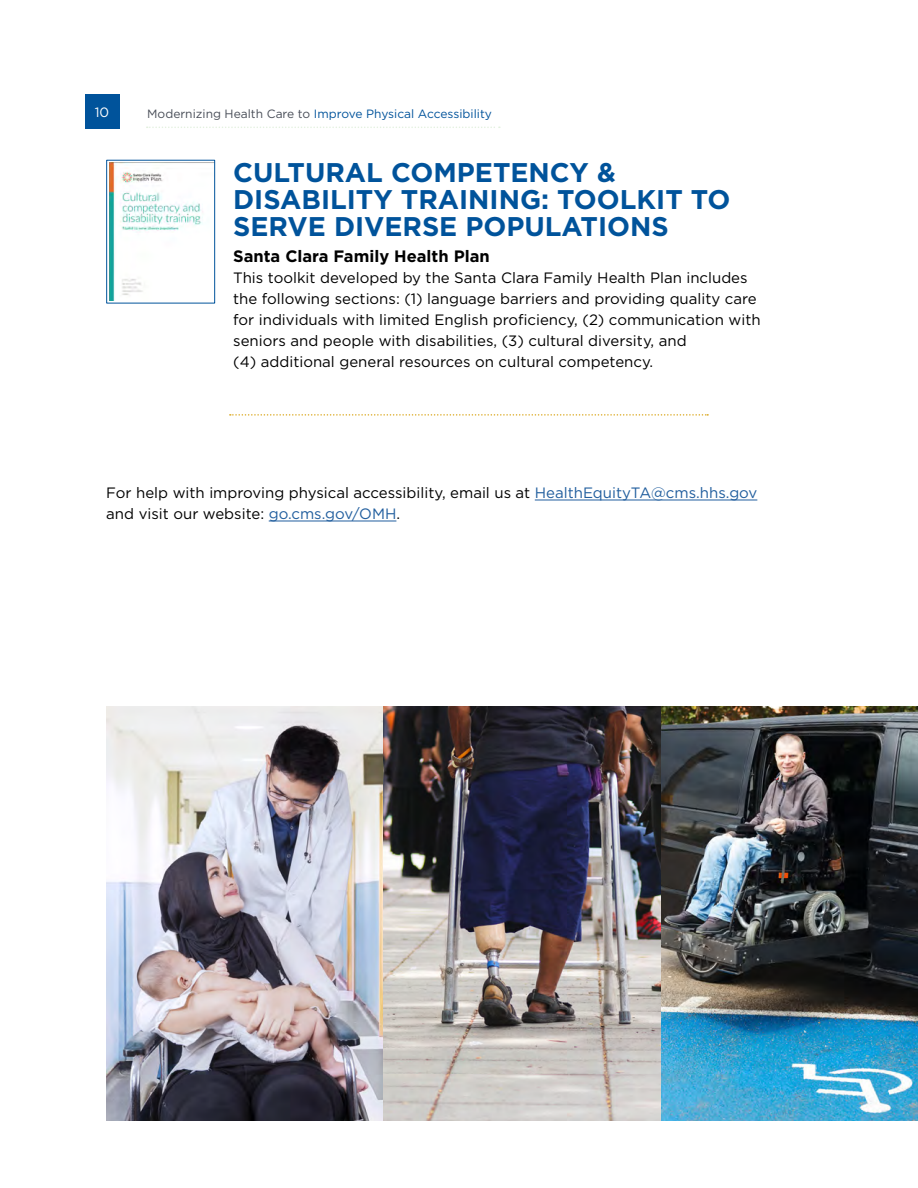
<style>
.page{position:relative;width:918px;height:1188px;background:#fff}
.page>*{position:absolute;margin:0;border:0;box-sizing:border-box;transform-origin:0 0}
.t1{font:700 27px/27px "Gotham";color:#00539b}
.t2{font:700 16.5px "Gotham";color:#000}
.t3{font:15px/21px "Gotham";color:#000}
.t4{font:13.5px "Gotham";color:#fff}
.t5{font:12px "Gotham";color:#00539b}
.s1{color:#494e58}
.s2{color:#215e9e}
</style>
<div class="page">
<div style="left:85px;top:95px;width:34px;height:34px;background:#00539b"></div>
<svg style="left:147px;top:127px;width:353px;height:1px"></svg>
<svg style="left:230px;top:414px;width:478px;height:2px"></svg>
<img style="left:109px;top:163px;width:94px;height:138px">
<div style="left:106px;top:160px;width:109px;height:143px;border:1px solid #00539b"></div>
<img style="left:106px;top:707px;width:278px;height:414px">
<img style="left:384px;top:707px;width:278px;height:414px">
<img style="left:662px;top:707px;width:256px;height:414px">
<hr style="left:535px;top:500px;width:222px;height:1px;background:#215e9e">
<hr style="left:269px;top:521px;width:127px;height:1px;background:#215e9e">
<p class="t4" style="left:95px;top:104px;width:16px">10</p>
<p class="t5" style="left:147px;top:106px;width:346px"><span class="s1">Modernizing Health Care to</span> Improve Physical Accessibility</p>
<h3 class="t1" style="left:233px;top:158px;width:499px">CULTURAL COMPETENCY &amp;<br>DISABILITY TRAINING: TOOLKIT TO<br>SERVE DIVERSE POPULATIONS</h3>
<h4 class="t2" style="left:233px;top:247px;width:258px">Santa Clara Family Health Plan</h4>
<p class="t3" style="left:233px;top:267px;width:529px">This toolkit developed by the Santa Clara Family Health Plan includes the following sections: (1) language barriers and providing quality care for individuals with limited English proficiency, (2) communication with seniors and people with disabilities, (3) cultural diversity, and<br>(4) additional general resources on cultural competency.</p>
<p class="t3" style="left:106px;top:482px;width:653px">For help with improving physical accessibility, email us at <span class="s2">HealthEquityTA@cms.hhs.gov </span>and visit our website: <span class="s2">go.cms.gov/OMH</span>.</p>
</div>
